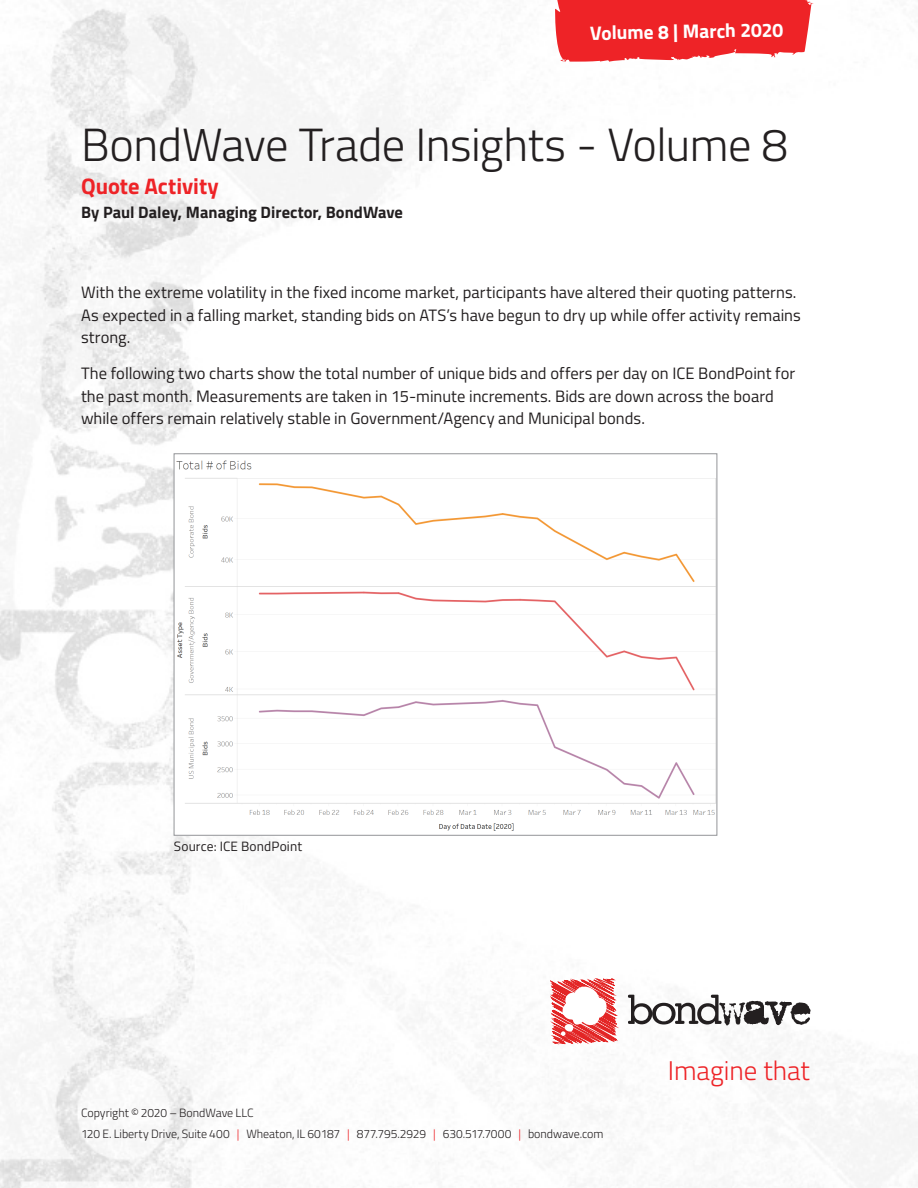
<style>
.page{position:relative;width:918px;height:1188px;background:#fff}
.page>*{position:absolute;margin:0;border:0;box-sizing:border-box;transform-origin:0 0}
.MAIN_TITLE{font:300 46.5px "Titillium Web";letter-spacing:-.015em;color:#231f20}
.t1{font:300 27px "Titillium Web";color:#ee2327}
.TITLE_SUB_HEAD{font:700 22.5px "Titillium Web";color:#ee2327}
.t2{font:700 19.5px "Titillium Web";color:#fff}
.BODY_COPY{font:16.5px/22.5px "Titillium Web";color:#231f20}
.BY_LINE{font:700 16.5px "Titillium Web";color:#231f20}
.BODY_COPY-2{font:13.5px "Titillium Web";letter-spacing:.01em;color:#231f20}
.SIDE_BAR_BODY{font:300 12px "Titillium Web";letter-spacing:-.005em;color:#231f20}
.s1{color:#ee2327}
</style>
<div class="page">
<img style="left:0;top:0;width:918px;height:1188px">
<svg style="left:555px;top:0;width:258px;height:62px;background:#ef393c"></svg>
<svg style="left:550px;top:978px;width:67px;height:66px"></svg>
<svg style="left:628px;top:995px;width:183px;height:30px"></svg>
<img style="left:176px;top:456px;width:539px;height:377px">
<p class="t2" style="left:590px;top:18px;width:195px;rotate:-1deg">Volume 8 | March 2020</p>
<p class="MAIN_TITLE" style="left:81px;top:111px;width:708px">BondWave Trade Insights - Volume 8</p>
<p class="TITLE_SUB_HEAD" style="left:81px;top:169px;width:139px">Quote Activity</p>
<p class="BY_LINE" style="left:81px;top:199px;width:323px">By Paul Daley, Managing Director, BondWave</p>
<p class="BODY_COPY" style="left:81px;top:281px;width:721px">With the extreme volatility in the fixed income market, participants have altered their quoting patterns.<br>As expected in a falling market, standing bids on ATS’s have begun to dry up while offer activity remains strong.</p>
<p class="BODY_COPY" style="left:81px;top:362px;width:716px">The following two charts show the total number of unique bids and offers per day on ICE BondPoint for the past month. Measurements are taken in 15-minute increments. Bids are down across the board while offers remain relatively stable in Government/Agency and Municipal bonds.</p>
<p class="BODY_COPY-2" style="left:174px;top:836px;width:130px">Source: ICE BondPoint</p>
<p class="SIDE_BAR_BODY" style="left:81px;top:1104px;width:174px">Copyright © 2020 – BondWave LLC</p>
<p class="SIDE_BAR_BODY" style="left:81px;top:1125px;width:524px">120 E. Liberty Drive, Suite 400 <span class="s1">|</span> Wheaton, IL 60187 <span class="s1">|</span> 877.795.2929 <span class="s1">|</span> 630.517.7000 <span class="s1">|</span> bondwave.com</p>
<p class="t1" style="left:668px;top:1051px;width:144px">Imagine that</p>
</div>
